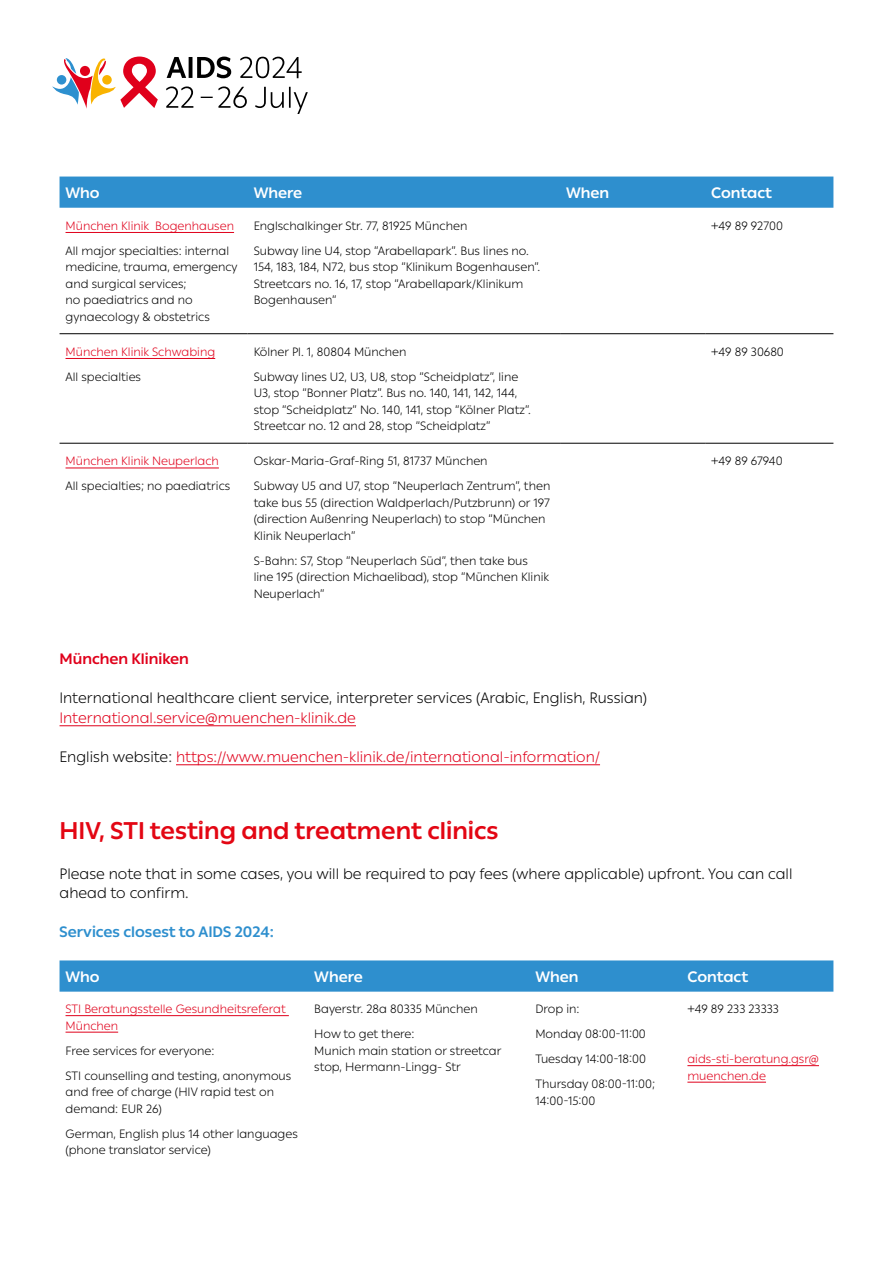
<style>
.page{position:relative;width:893px;height:1263px;background:#fff}
.page>*{position:absolute;margin:0;border:0;box-sizing:border-box;transform-origin:0 0}
.t1{font:700 24px "IAS Ribbon Sans";color:#e30613}
.t2{font:300 15px/19.5px "IAS Ribbon Sans";color:#000}
.t3{font:300 15px "IAS Ribbon Sans";color:#e0001b}
.t4{font:700 15px "IAS Ribbon Sans";color:#fff}
.t5{font:700 15px "IAS Ribbon Sans";color:#2e8fce}
.t6{font:700 15px "IAS Ribbon Sans";color:#e0001b}
.t7{font:300 12px/16.5px "IAS Ribbon Sans";color:#000}
.t8{font:300 12px/16.5px "IAS Ribbon Sans";color:#e0001b}
.s1{color:#000}
</style>
<div class="page">
<div style="left:60px;top:177px;width:773px;height:31px;background:#2e8fce"></div>
<hr style="left:60px;top:333px;width:188px;height:1px;background:#000">
<hr style="left:248px;top:333px;width:312px;height:1px;background:#000">
<hr style="left:560px;top:333px;width:145px;height:1px;background:#000">
<hr style="left:705px;top:333px;width:128px;height:1px;background:#000">
<hr style="left:60px;top:443px;width:188px;height:1px;background:#000">
<hr style="left:248px;top:443px;width:312px;height:1px;background:#000">
<hr style="left:560px;top:443px;width:145px;height:1px;background:#000">
<hr style="left:705px;top:443px;width:128px;height:1px;background:#000">
<hr style="left:66px;top:232px;width:168px;height:1px;background:#e0001b">
<hr style="left:66px;top:358px;width:149px;height:1px;background:#e0001b">
<hr style="left:66px;top:468px;width:153px;height:1px;background:#e0001b">
<div style="left:60px;top:960px;width:773px;height:32px;background:#2e8fce"></div>
<hr style="left:66px;top:1015px;width:223px;height:1px;background:#e0001b">
<hr style="left:66px;top:1032px;width:52px;height:1px;background:#e0001b">
<hr style="left:687px;top:1065px;width:132px;height:1px;background:#e0001b">
<hr style="left:687px;top:1082px;width:79px;height:1px;background:#e0001b">
<hr style="left:60px;top:725px;width:296px;height:1px;background:#e0001b">
<hr style="left:176px;top:764px;width:424px;height:1px;background:#e0001b">
<svg style="left:167px;top:57px;width:135px;height:21px"></svg>
<svg style="left:166px;top:86px;width:142px;height:28px"></svg>
<svg style="left:52px;top:57px;width:106px;height:52px"></svg>
<p class="t4" style="left:66px;top:181px;width:36px">Who</p>
<p class="t4" style="left:254px;top:181px;width:50px">Where</p>
<p class="t4" style="left:566px;top:181px;width:45px">When</p>
<p class="t4" style="left:711px;top:181px;width:62px">Contact</p>
<p class="t8" style="left:66px;top:217px;width:170px">München Klinik Bogenhausen</p>
<p class="t7" style="left:66px;top:242px;width:174px">All major specialties: internal medicine, trauma, emergency and surgical services;<br>no paediatrics and no gynaecology &amp; obstetrics</p>
<p class="t7" style="left:254px;top:213px;width:277px;line-height:25px">Englschalkinger Str. 77, 81925 München<br>Subway line U4, stop “Arabellapark”. Bus lines no.</p>
<p class="t7" style="left:254px;top:258px;width:288px">154, 183, 184, N72, bus stop “Klinikum Bogenhausen”.<br>Streetcars no. 16, 17, stop “Arabellapark/Klinikum<br>Bogenhausen“</p>
<p class="t7" style="left:711px;top:217px;width:73px">+49 89 92700</p>
<p class="t8" style="left:66px;top:343px;width:151px">München Klinik Schwabing</p>
<p class="t7" style="left:66px;top:368px;width:77px">All specialties</p>
<p class="t8" style="left:66px;top:452px;width:155px">München Klinik Neuperlach</p>
<p class="t7" style="left:66px;top:477px;width:166px">All specialties; no paediatrics</p>
<p class="t6" style="left:60px;top:647px;width:131px">München Kliniken</p>
<p class="t7" style="left:254px;top:339px;width:266px;line-height:25px">Kölner Pl. 1, 80804 München<br>Subway lines U2, U3, U8, stop “Scheidplatz”, line</p>
<p class="t7" style="left:254px;top:384px;width:279px">U3, stop “Bonner Platz”. Bus no. 140, 141, 142, 144, stop “Scheidplatz” No. 140, 141, stop “Kölner Platz”.<br>Streetcar no. 12 and 28, stop “Scheidplatz”</p>
<p class="t7" style="left:254px;top:448px;width:298px;line-height:25px">Oskar-Maria-Graf-Ring 51, 81737 München<br>Subway U5 and U7, stop “Neuperlach Zentrum”, then</p>
<p class="t7" style="left:254px;top:494px;width:298px">take bus 55 (direction Waldperlach/Putzbrunn) or 197 (direction Außenring Neuperlach) to stop “München<br>Klinik Neuperlach”</p>
<p class="t7" style="left:254px;top:552px;width:297px">S-Bahn: S7, Stop “Neuperlach Süd”, then take bus line 195 (direction Michaelibad), stop “München Klinik<br>Neuperlach”</p>
<p class="t2" style="left:60px;top:687px;width:589px">International healthcare client service, interpreter services (Arabic, English, Russian)</p>
<p class="t3" style="left:60px;top:706px;width:298px">International.service@muenchen-klinik.de</p>
<p class="t3" style="left:60px;top:745px;width:542px"><span class="s1">English website:</span> https://www.muenchen-klinik.de/international-information/</p>
<p class="t7" style="left:711px;top:343px;width:74px">+49 89 30680</p>
<p class="t7" style="left:711px;top:452px;width:73px">+49 89 67940</p>
<h1 class="t1" style="left:60px;top:812px;width:440px">HIV, STI testing and treatment clinics</h1>
<p class="t2" style="left:60px;top:863px;width:734px">Please note that in some cases, you will be required to pay fees (where applicable) upfront. You can call ahead to confirm.</p>
<p class="t5" style="left:60px;top:920px;width:216px">Services closest to AIDS 2024:</p>
<p class="t4" style="left:66px;top:965px;width:36px">Who</p>
<p class="t4" style="left:314px;top:965px;width:50px">Where</p>
<p class="t4" style="left:535px;top:965px;width:45px">When</p>
<p class="t4" style="left:687px;top:965px;width:62px">Contact</p>
<p class="t8" style="left:66px;top:1000px;width:222px">STI Beratungsstelle Gesundheitsreferat<br>München</p>
<p class="t7" style="left:66px;top:1037px;width:227px;line-height:25px">Free services for everyone:<br>STI counselling and testing, anonymous</p>
<p class="t7" style="left:66px;top:1083px;width:210px">and free of charge (HIV rapid test on demand: EUR 26)</p>
<p class="t7" style="left:66px;top:1125px;width:234px">German, English plus 14 other languages (phone translator service)</p>
<p class="t7" style="left:314px;top:996px;width:165px;line-height:25px">Bayerstr. 28a 80335 München<br>How to get there:</p>
<p class="t7" style="left:314px;top:1042px;width:189px">Munich main station or streetcar stop, Hermann-Lingg- Str</p>
<p class="t7" style="left:535px;top:996px;width:121px;line-height:25px">Drop in:<br>Monday 08:00-11:00<br>Tuesday 14:00-18:00<br>Thursday 08:00-11:00;</p>
<p class="t7" style="left:535px;top:1092px;width:62px">14:00-15:00</p>
<p class="t7" style="left:687px;top:1000px;width:93px">+49 89 233 23333</p>
<p class="t8" style="left:687px;top:1050px;width:133px">aids-sti-beratung.gsr@ muenchen.de</p>
</div>
